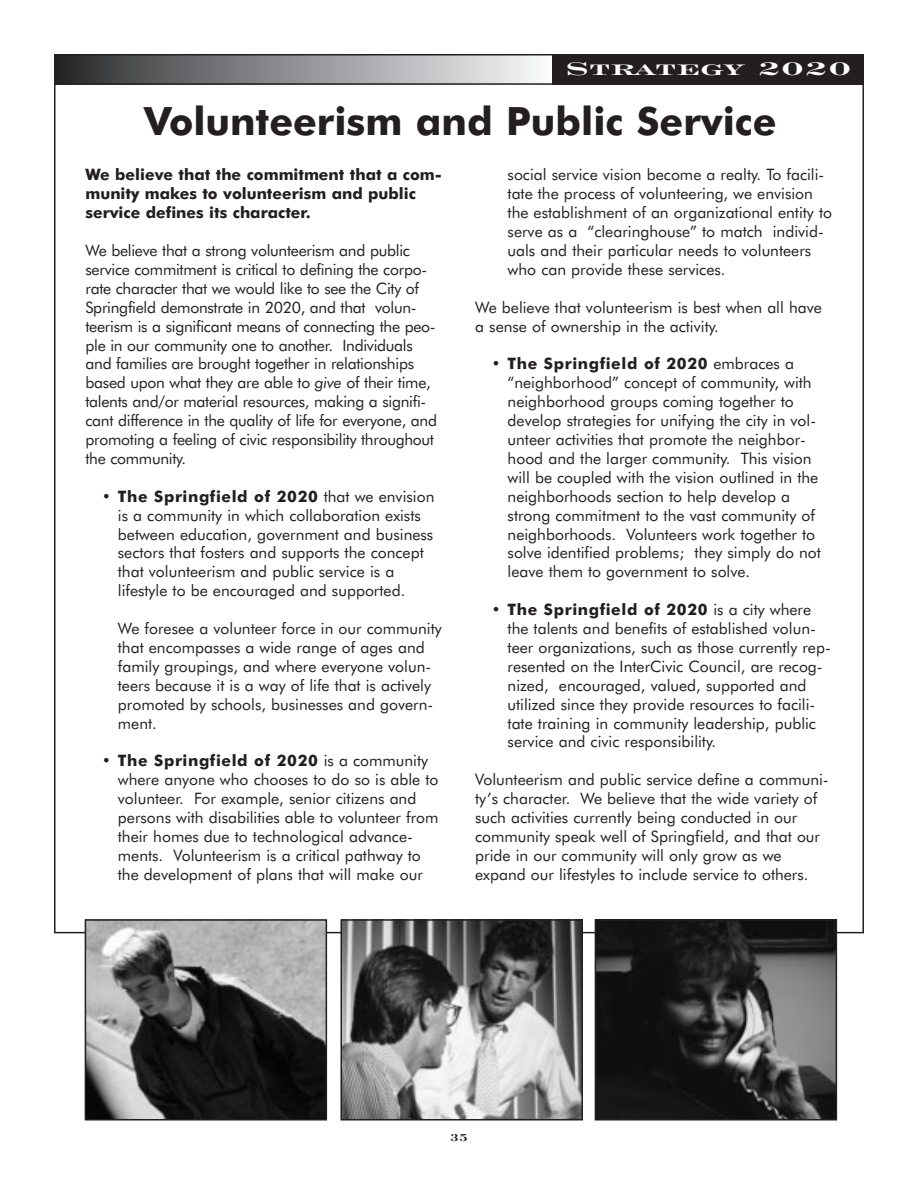
<style>
.page{position:relative;width:918px;height:1188px;background:#fff}
.page>*{position:absolute;margin:0;border:0;box-sizing:border-box;transform-origin:0 0}
.t1{font:700 39px "Futura BT";color:#231f20}
.t2{font:700 27px "Engravers Roman BT";color:#fff;scale:1.5 1}
.t3{font:15.75px/18.9px "Futura BT";color:#231f20}
.t4{font:15.75px/18.9px "Futura BT";letter-spacing:-.02em;color:#231f20}
.t5{font:700 15.75px/18.9px "Futura BT";color:#231f20}
.t6{font:700 15px "Engravers Roman BT";color:#231f20}
.s1{font-style:italic}
.s2{font-weight:700}
</style>
<div class="page">
<svg style="left:57px;top:57px;width:496px;height:25px;background:#929395"></svg>
<div style="left:54px;top:54px;width:503px;height:31px;border:2px solid #231f20"></div>
<div style="left:553px;top:54px;width:311px;height:31px;background:#231f20"></div>
<img style="left:598px;top:922px;width:236px;height:195px">
<div style="left:595px;top:919px;width:242px;height:201px;border:2px solid #231f20"></div>
<img style="left:88px;top:922px;width:236px;height:195px">
<div style="left:85px;top:919px;width:242px;height:201px;border:2px solid #231f20"></div>
<img style="left:343px;top:922px;width:237px;height:195px">
<div style="left:340px;top:919px;width:243px;height:201px;border:2px solid #231f20"></div>
<h2 class="t2" style="left:565px;top:49px;width:193px">Strategy 2020</h2>
<h1 class="t1" style="left:144px;top:108px;width:634px">Volunteerism and Public Service</h1>
<p class="t5" style="left:86px;top:167px;width:358px">We believe that the commitment that a com&shy;munity makes to volunteerism and public service defines its character.</p>
<p class="t4" style="left:86px;top:243px;width:353px">We believe that a strong volunteerism and public service commitment is critical to defining the corpo&shy;rate character that we would like to see the City of Springfield demonstrate in 2020, and that volun&shy;teerism is a significant means of connecting the peo&shy;ple in our community one to another. Individuals and families are brought together in relationships based upon what they are able to <span class="s1">give</span> of their time, talents and/or material resources, making a signifi&shy;cant difference in the quality of life for everyone, and promoting a feeling of civic responsibility throughout the community.</p>
<p class="t3" style="left:118px;top:489px;width:318px;text-indent:-16px"><span class="s2">• The Springfield of 2020</span> that we envision is a community in which collaboration exists between education, government and business sectors that fosters and supports the concept that volunteerism and public service is a lifestyle to be encouraged and supported.</p>
<p class="t3" style="left:118px;top:621px;width:325px">We foresee a volunteer force in our community that encompasses a wide range of ages and family groupings, and where everyone volun&shy;teers because it is a way of life that is actively promoted by schools, businesses and govern&shy;ment.</p>
<p class="t3" style="left:118px;top:753px;width:322px;text-indent:-16px"><span class="s2">• The Springfield of 2020</span> is a community where anyone who chooses to do so is able to volunteer. For example, senior citizens and persons with disabilities able to volunteer from their homes due to technological advance&shy;ments. Volunteerism is a critical pathway to the development of plans that will make our</p>
<p class="t3" style="left:508px;top:167px;width:326px">social service vision become a realty. To facili&shy;tate the process of volunteering, we envision the establishment of an organizational entity to serve as a “clearinghouse” to match individ&shy;uals and their particular needs to volunteers who can provide these services.</p>
<p class="t3" style="left:475px;top:300px;width:348px">We believe that volunteerism is best when all have a sense of ownership in the activity.</p>
<p class="t3" style="left:508px;top:356px;width:315px;text-indent:-16px"><span class="s2">• The Springfield of 2020</span> embraces a “neighborhood” concept of community, with neighborhood groups coming together to develop strategies for unifying the city in vol&shy;unteer activities that promote the neighbor&shy;hood and the larger community. This vision will be coupled with the vision outlined in the neighborhoods section to help develop a strong commitment to the vast community of neighborhoods. Volunteers work together to solve identified problems; they simply do not leave them to government to solve.</p>
<p class="t3" style="left:508px;top:602px;width:325px;text-indent:-16px"><span class="s2">• The Springfield of 2020</span> is a city where the talents and benefits of established volun&shy;teer organizations, such as those currently rep&shy;resented on the InterCivic Council, are recog&shy;nized, encouraged, valued, supported and utilized since they provide resources to facili&shy;tate training in community leadership, public service and civic responsibility.</p>
<p class="t3" style="left:475px;top:772px;width:355px">Volunteerism and public service define a communi&shy;ty’s character. We believe that the wide variety of such activities currently being conducted in our community speak well of Springfield, and that our pride in our community will only grow as we expand our lifestyles to include service to others.</p>
<p class="t6" style="left:450px;top:1127px;width:19px">35</p>
</div>
